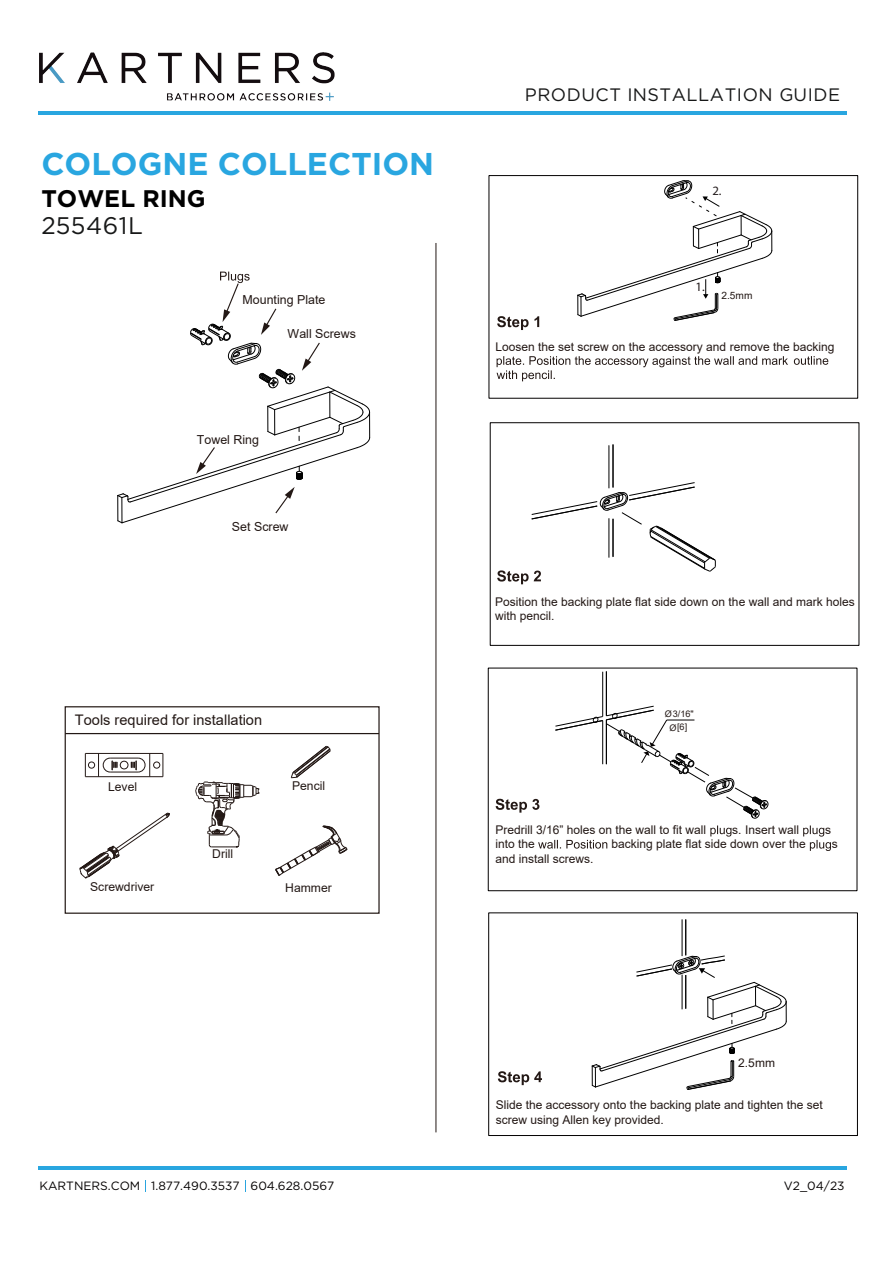
<style>
.page{position:relative;width:893px;height:1263px;background:#fff}
.page>*{position:absolute;margin:0;border:0;box-sizing:border-box;transform-origin:0 0}
.t1{font:700 31.5px "Gotham";color:#29a6e0}
.t2{font:700 24px "Gotham";color:#000}
.t3{font:24px "Gotham";letter-spacing:.02em;color:#171818}
.t4{font:18px "Gotham";letter-spacing:.03em;color:#171818}
.t5{font:14.55px "Arial";color:#231815}
.t6{font:12.75px "Myriad Pro";color:#241c1d}
.t7{font:12.45px "Arial";color:#231815}
.t8{font:12.15px "Arial";color:#231815}
.t9{font:12px/14.4px "Arial";color:#231815}
.t10{font:12px "Gotham";color:#040000}
.t11{font:10.05px "Arial";color:#231815}
.t12{font:9.15px/12.6px "Arial";color:#231815;text-align:center}
</style>
<div class="page">
<hr style="left:39px;top:111px;width:807px;height:3px;background:#29a6e0">
<hr style="left:39px;top:1166px;width:807px;height:4px;background:#29a6e0">
<img style="left:40px;top:52px;width:294px;height:49px">
<hr style="left:435px;top:243px;width:1px;height:889px;background:#231815">
<svg style="left:497px;top:316px;width:42px;height:14px"></svg>
<svg style="left:496px;top:356px;width:332px;height:25px"></svg>
<div style="left:488px;top:913px;width:369px;height:223px;border:1px solid #030000"></div>
<hr style="left:608px;top:445px;width:1px;height:43px;background:#000">
<hr style="left:612px;top:445px;width:1px;height:42px;background:#000">
<hr style="left:602px;top:672px;width:1px;height:45px;background:#000">
<hr style="left:606px;top:671px;width:1px;height:45px;background:#000">
<hr style="left:681px;top:919px;width:1px;height:37px;background:#000">
<hr style="left:685px;top:919px;width:1px;height:36px;background:#000">
<svg style="left:85px;top:754px;width:1px;height:22px"></svg>
<hr style="left:85px;top:776px;width:78px;height:1px;background:#231815">
<hr style="left:85px;top:753px;width:78px;height:1px;background:#231815">
<svg style="left:163px;top:753px;width:1px;height:24px"></svg>
<svg style="left:98px;top:753px;width:52px;height:24px"></svg>
<div style="left:153px;top:762px;width:7px;height:6px;border:1px solid #231815;border-radius:50%"></div>
<div style="left:88px;top:762px;width:7px;height:6px;border:1px solid #231815;border-radius:50%"></div>
<svg style="left:80px;top:813px;width:90px;height:66px"></svg>
<svg style="left:195px;top:782px;width:64px;height:66px"></svg>
<svg style="left:275px;top:826px;width:72px;height:50px"></svg>
<svg style="left:291px;top:746px;width:40px;height:32px"></svg>
<div style="left:120px;top:761px;width:8px;height:8px;border:1px solid #231815;border-radius:50%"></div>
<div style="left:65px;top:706px;width:314px;height:208px;border:1px solid #231815"></div>
<hr style="left:65px;top:733px;width:314px;height:1px;background:#231815">
<div style="left:488px;top:175px;width:369px;height:223px;border:1px solid #030000"></div>
<div style="left:488px;top:668px;width:369px;height:223px;border:1px solid #030000"></div>
<div style="left:490px;top:423px;width:369px;height:223px;border:1px solid #030000"></div>
<svg style="left:495px;top:799px;width:44px;height:14px"></svg>
<svg style="left:710px;top:826px;width:21px;height:11px"></svg>
<svg style="left:538px;top:840px;width:69px;height:9px"></svg>
<svg style="left:803px;top:826px;width:28px;height:25px"></svg>
<svg style="left:498px;top:1071px;width:44px;height:14px"></svg>
<svg style="left:576px;top:176px;width:196px;height:145px"></svg>
<svg style="left:117px;top:272px;width:253px;height:252px"></svg>
<svg style="left:497px;top:482px;width:219px;height:102px"></svg>
<svg style="left:555px;top:706px;width:213px;height:113px"></svg>
<svg style="left:591px;top:955px;width:196px;height:135px"></svg>
<h1 class="t1" style="left:41px;top:145px;width:394px">COLOGNE COLLECTION</h1>
<h2 class="t2" style="left:41px;top:185px;width:166px">TOWEL RING</h2>
<h2 class="t3" style="left:41px;top:213px;width:103px">255461L</h2>
<p class="t7" style="left:242px;top:291px;width:84px">Mounting Plate</p>
<p class="t7" style="left:287px;top:325px;width:70px">Wall Screws</p>
<p class="t7" style="left:197px;top:431px;width:64px">Towel Ring</p>
<p class="t7" style="left:232px;top:518px;width:58px">Set Screw</p>
<p class="t5" style="left:75px;top:710px;width:189px">Tools required for installation</p>
<p class="t8" style="left:108px;top:778px;width:31px">Level</p>
<p class="t8" style="left:212px;top:845px;width:22px">Drill</p>
<p class="t8" style="left:292px;top:777px;width:35px">Pencil</p>
<p class="t8" style="left:90px;top:878px;width:66px">Screwdriver</p>
<p class="t8" style="left:285px;top:880px;width:48px">Hammer</p>
<h3 class="t4" style="left:524px;top:85px;width:317px">PRODUCT INSTALLATION GUIDE</h3>
<p class="t6" style="left:712px;top:183px;width:11px">2.</p>
<p class="t6" style="left:695px;top:279px;width:11px">1.</p>
<p class="t11" style="left:721px;top:289px;width:32px">2.5mm</p>
<p class="t9" style="left:495px;top:339px;width:340px">Loosen the set screw on the accessory and remove the backing</p>
<p class="t9" style="left:495px;top:594px;width:361px">Position the backing plate flat side down on the wall and mark holes with pencil.</p>
<p class="t12" style="left:664px;top:708px;width:31px">Ø3/16"<br>Ø[6]</p>
<p class="t9" style="left:495px;top:823px;width:212px">Predrill 3/16” holes on the wall to fit wall</p>
<p class="t9" style="left:732px;top:823px;width:68px">s. Insert wall</p>
<p class="t9" style="left:825px;top:823px;width:7px">s</p>
<p class="t9" style="left:495px;top:837px;width:41px">into the</p>
<p class="t9" style="left:611px;top:837px;width:196px">backing plate flat side down over the</p>
<p class="t9" style="left:831px;top:837px;width:7px">s</p>
<p class="t9" style="left:495px;top:851px;width:100px">and install screws.</p>
<p class="t9" style="left:738px;top:1056px;width:38px">2.5mm</p>
<p class="t9" style="left:496px;top:1098px;width:328px">Slide the accessory onto the backing plate and tighten the set screw using Allen key provided.</p>
<p class="t10" style="left:39px;top:1179px;width:296px">KARTNERS.COM 1.877.490.3537 604.628.0567</p>
<p class="t10" style="left:783px;top:1179px;width:62px">V2_04/23</p>
</div>
